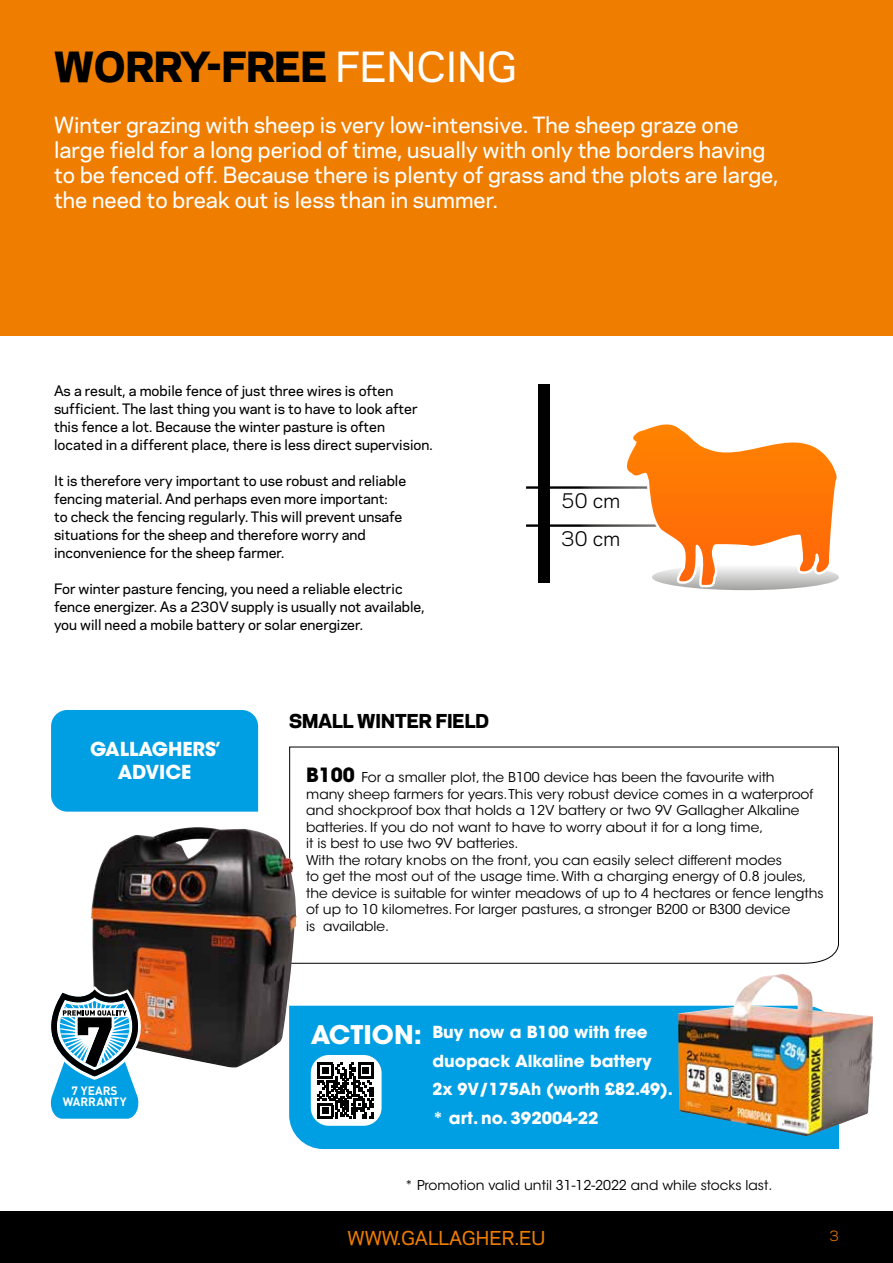
<style>
.page{position:relative;width:893px;height:1263px;background:#fff}
.page>*{position:absolute;margin:0;border:0;box-sizing:border-box;transform-origin:0 0}
.t1{font:800 39px "Galaxie Polaris";color:#000}
.t2{font:500 21px/25.2px "Galaxie Polaris";color:#fff}
.t3{font:19.2px "Galaxie Polaris";color:#000}
.t4{font:700 19.05px/23px "ITC Avant Garde Std";color:#fff;text-align:center}
.t5{font:500 18px "Galaxie Polaris";color:#ef7d00}
.t6{font:800 18px "Galaxie Polaris";color:#000}
.t7{font:700 16.5px/28.5px "ITC Avant Garde Std";color:#fff}
.t8{font:13.5px/16.5px "ITC Avant Garde Std";color:#000}
.t9{font:500 13.5px/18px "Galaxie Polaris";color:#000}
.t10{font:13.5px "Galaxie Polaris";color:#ef7d00}
.t11{font:700 12px/10.9px "DIN Pro";letter-spacing:.005em;color:#fff;text-align:center}
.s1{font-weight:500;color:#fff}
.s2{font-weight:700;font-size:19.5px}
.s3{font-size:25.5px}
</style>
<div class="page">
<div style="left:289px;top:1006px;width:550px;height:143px;background:#009fe3"></div>
<div style="left:0;top:0;width:893px;height:336px;background:#ef7d00"></div>
<div style="left:538px;top:384px;width:12px;height:198px;background:#000"></div>
<hr style="left:526px;top:524px;width:270px;height:3px;background:#fff">
<hr style="left:526px;top:486px;width:270px;height:3px;background:#fff">
<svg style="left:621px;top:424px;width:218px;height:166px"></svg>
<svg style="left:289px;top:746px;width:550px;height:218px"></svg>
<img style="left:678px;top:974px;width:195px;height:162px">
<div style="left:0;top:1212px;width:893px;height:51px;background:#000"></div>
<img style="left:90px;top:827px;width:207px;height:240px">
<svg style="left:50px;top:986px;width:91px;height:133px"></svg>
<div style="left:311px;top:1055px;width:71px;height:71px;background:#fff;border-radius:18px"></div>
<svg style="left:317px;top:1062px;width:1px;height:57px"></svg>
<svg style="left:318px;top:1062px;width:56px;height:57px"></svg>
<hr style="left:318px;top:1116px;width:15px;height:3px;background:#000">
<div style="left:322px;top:1107px;width:7px;height:7px;background:#000"></div>
<div style="left:51px;top:710px;width:207px;height:102px;background:#009fe3"></div>
<h1 class="t1" style="left:54px;top:34px;width:465px">WORRY-FREE <span class="s1">FENCING</span></h1>
<p class="t2" style="left:54px;top:111px;width:726px">Winter grazing with sheep is very low-intensive. The sheep graze one large field for a long period of time, usually with only the borders having to be fenced off. Because there is plenty of grass and the plots are large, the need to break out is less than in summer.</p>
<p class="t9" style="left:54px;top:381px;width:380px">As a result, a mobile fence of just three wires is often sufficient. The last thing you want is to have to look after this fence a lot. Because the winter pasture is often located in a different place, there is less direct supervision.</p>
<p class="t9" style="left:54px;top:471px;width:354px">It is therefore very important to use robust and reliable fencing material. And perhaps even more important:<br>to check the fencing regularly. This will prevent unsafe situations for the sheep and therefore worry and inconvenience for the sheep farmer.</p>
<p class="t9" style="left:54px;top:579px;width:372px">For winter pasture fencing, you need a reliable electric fence energizer. As a 230V supply is usually not available, you will need a mobile battery or solar energizer.</p>
<h3 class="t6" style="left:289px;top:706px;width:202px">SMALL WINTER FIELD</h3>
<h3 class="t3" style="left:561px;top:486px;width:60px">50 cm</h3>
<h3 class="t3" style="left:561px;top:524px;width:60px">30 cm</h3>
<h3 class="t4" style="left:90px;top:738px;width:133px">GALLAGHERS’<br>ADVICE</h3>
<p class="t11" style="left:63px;top:1085px;width:65px">7 YEARS<br>WARRANTY</p>
<p class="t8" style="left:306px;top:769px;width:519px"><span class="s2">B100</span> For a smaller plot, the B100 device has been the favourite with<br>many sheep farmers for years. This very robust device comes in a waterproof and shockproof box that holds a 12V battery or two 9V Gallagher Alkaline batteries. If you do not want to have to worry about it for a long time,<br>it is best to use two 9V batteries.<br>With the rotary knobs on the front, you can easily select different modes<br>to get the most out of the usage time. With a charging energy of 0.8 joules, the device is suitable for winter meadows of up to 4 hectares or fence lengths of up to 10 kilometres. For larger pastures, a stronger B200 or B300 device<br>is available.</p>
<p class="t7" style="left:432px;top:1018px;width:242px;text-indent:-122px"><span class="s3">ACTION:</span> Buy now a B100 with free duopack Alkaline battery<br>2x 9V/175Ah (worth £82.49). * art. no. 392004-22</p>
<p class="t8" style="left:405px;top:1177px;width:369px">* Promotion valid until 31-12-2022 and while stocks last.</p>
<h3 class="t5" style="left:348px;top:1224px;width:199px">WWW.GALLAGHER.EU</h3>
<p class="t10" style="left:829px;top:1226px;width:11px">3</p>
</div>
